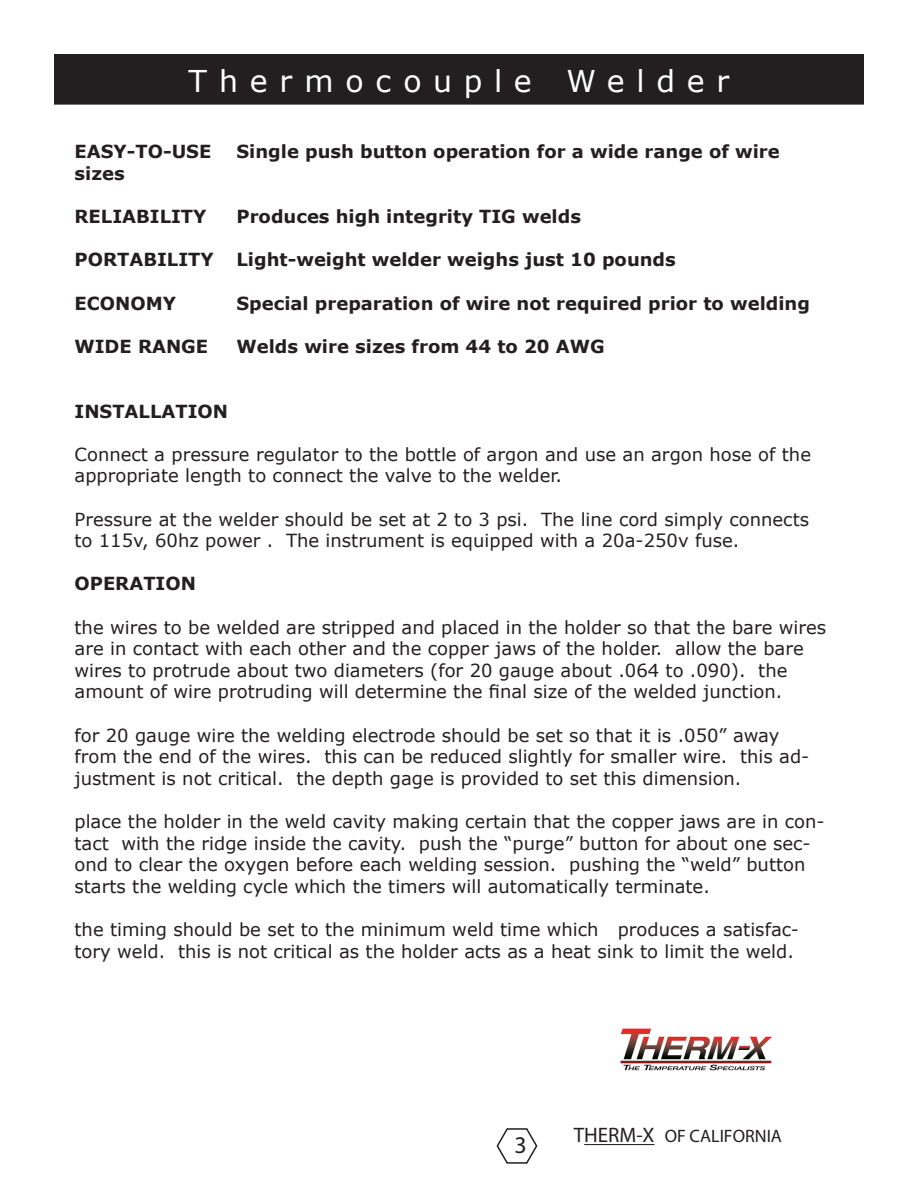
<style>
.page{position:relative;width:918px;height:1188px;background:#fff}
.page>*{position:absolute;margin:0;border:0;box-sizing:border-box;transform-origin:0 0}
.t1{font:30px "Verdana";letter-spacing:.39em;color:#fff}
.t2{font:24px "Myriad Pro";color:#231f20}
.t3{font:18px/21.6px "Verdana";color:#231f20}
.t4{font:700 18px "Verdana";color:#231f20}
.t5{font:18px "Myriad Pro";color:#231f20}
.s1{font-size:21px}
</style>
<div class="page">
<div style="left:55px;top:55px;width:808px;height:49px;background:#231f20"></div>
<div style="left:54px;top:54px;width:810px;height:51px;border:2px solid #231f20"></div>
<hr style="left:584px;top:1144px;width:70px;height:1px;background:#231f20">
<svg style="left:496px;top:1128px;width:42px;height:36px"></svg>
<img style="left:620px;top:1028px;width:152px;height:43px">
<p class="t1" style="left:189px;top:61px;width:542px">Thermocouple Welder</p>
<p class="t4" style="left:75px;top:139px;width:138px">EASY-TO-USE</p>
<p class="t4" style="left:237px;top:139px;width:545px">Single push button operation for a wide range of wire</p>
<p class="t4" style="left:75px;top:161px;width:52px">sizes</p>
<p class="t4" style="left:75px;top:204px;width:134px">RELIABILITY</p>
<p class="t4" style="left:237px;top:204px;width:346px">Produces high integrity TIG welds</p>
<p class="t4" style="left:75px;top:247px;width:141px">PORTABILITY</p>
<p class="t4" style="left:237px;top:247px;width:441px">Light-weight welder weighs just 10 pounds</p>
<p class="t4" style="left:75px;top:290px;width:103px">ECONOMY</p>
<p class="t4" style="left:237px;top:290px;width:575px">Special preparation of wire not required prior to welding</p>
<p class="t4" style="left:75px;top:334px;width:135px">WIDE RANGE</p>
<p class="t4" style="left:237px;top:334px;width:370px">Welds wire sizes from 44 to 20 AWG</p>
<p class="t4" style="left:75px;top:398px;width:155px">INSTALLATION</p>
<p class="t3" style="left:75px;top:443px;width:738px">Connect a pressure regulator to the bottle of argon and use an argon hose of the appropriate length to connect the valve to the welder.</p>
<p class="t3" style="left:75px;top:508px;width:736px">Pressure at the welder should be set at 2 to 3 psi. The line cord simply connects to 115v, 60hz power . The instrument is equipped with a 20a-250v fuse.</p>
<p class="t4" style="left:75px;top:571px;width:123px">OPERATION</p>
<p class="t3" style="left:75px;top:616px;width:753px">the wires to be welded are stripped and placed in the holder so that the bare wires are in contact with each other and the copper jaws of the holder. allow the bare wires to protrude about two diameters (for 20 gauge about .064 to .090). the amount of wire protruding will determine the final size of the welded junction.</p>
<p class="t3" style="left:75px;top:724px;width:736px">for 20 gauge wire the welding electrode should be set so that it is .050” away from the end of the wires. this can be reduced slightly for smaller wire. this ad&shy;justment is not critical. the depth gage is provided to set this dimension.</p>
<p class="t3" style="left:75px;top:811px;width:752px">place the holder in the weld cavity making certain that the copper jaws are in con&shy;tact with the ridge inside the cavity. push the “purge” button for about one sec&shy;ond to clear the oxygen before each welding session. pushing the “weld” button starts the welding cycle which the timers will automatically terminate.</p>
<p class="t3" style="left:75px;top:919px;width:726px">the timing should be set to the minimum weld time which produces a satisfac&shy;tory weld. this is not critical as the holder acts as a heat sink to limit the weld.</p>
<h2 class="t2" style="left:515px;top:1130px;width:14px">3</h2>
<p class="t5" style="left:574px;top:1125px;width:210px"><span class="s1">THERM-X</span> OF CALIFORNIA</p>
</div>
